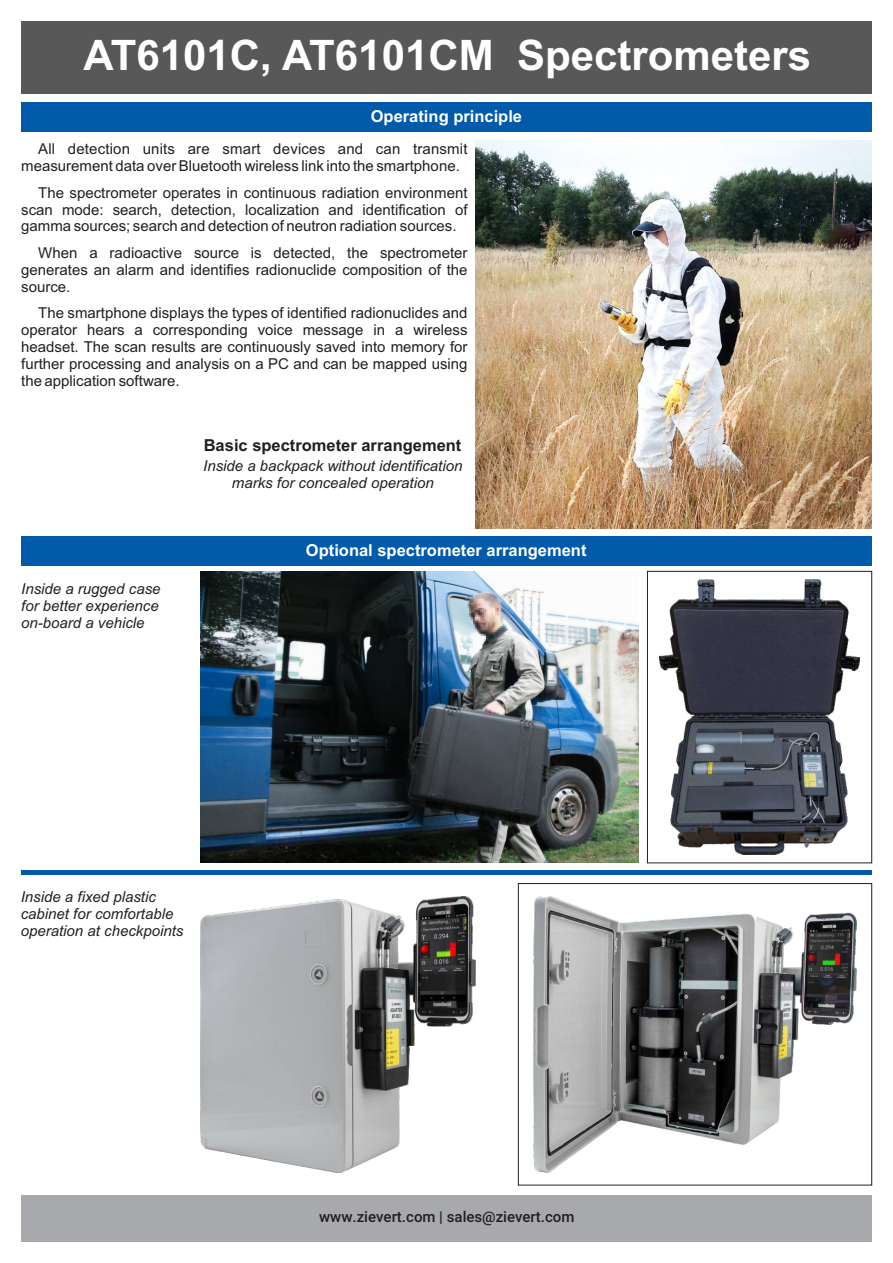
<style>
.page{position:relative;width:893px;height:1263px;background:#fff}
.page>*{position:absolute;margin:0;border:0;box-sizing:border-box;transform-origin:0 0}
.t1{font:700 42px "Arial";color:#fff}
.t2{font:700 16.5px "Arial";color:#fff}
.t3{font:700 16.5px "Arial";color:#231f20}
.t4{font:15px/16.8px "Arial";color:#231f20;text-align:justify}
.t5{font:italic 15px/16.8px "Arial";color:#231f20}
.t6{font:500 15px "Roboto";color:#231f20}
</style>
<div class="page">
<div style="left:21px;top:21px;width:851px;height:73px;background:#585858"></div>
<div style="left:518px;top:883px;width:354px;height:302px;border:1px solid #231f20"></div>
<img style="left:200px;top:896px;width:276px;height:276px">
<img style="left:200px;top:571px;width:439px;height:292px">
<div style="left:21px;top:102px;width:851px;height:30px;background:#015aaa"></div>
<div style="left:21px;top:536px;width:851px;height:30px;background:#015aaa"></div>
<img style="left:476px;top:141px;width:396px;height:388px">
<img style="left:660px;top:579px;width:199px;height:276px">
<div style="left:21px;top:870px;width:851px;height:5px;background:#015aaa"></div>
<div style="left:647px;top:571px;width:225px;height:292px;border:1px solid #231f20"></div>
<img style="left:533px;top:896px;width:324px;height:276px">
<div style="left:21px;top:1195px;width:851px;height:47px;background:#a8a9ad"></div>
<h1 class="t1" style="left:84px;top:40px;width:729px">AT6101C, AT6101CM Spectrometers</h1>
<p class="t2" style="left:371px;top:110px;width:153px">Operating principle</p>
<p class="t4" style="left:21px;top:142px;width:448px;text-indent:17px">All detection units are smart devices and can transmit measurement data over Bluetooth wireless link into the smartphone.</p>
<p class="t4" style="left:21px;top:186px;width:448px;text-indent:17px">The spectrometer operates in continuous radiation environment scan mode: search, detection, localization and identification of gamma sources; search and detection of neutron radiation sources.</p>
<p class="t4" style="left:21px;top:246px;width:448px;text-indent:17px">When a radioactive source is detected, the spectrometer generates an alarm and identifies radionuclide composition of the source.</p>
<p class="t4" style="left:21px;top:306px;width:448px;text-indent:17px">The smartphone displays the types of identified radionuclides and operator hears a corresponding voice message in a wireless headset. The scan results are continuously saved into memory for further processing and analysis on a PC and can be mapped using the application software.</p>
<p class="t3" style="left:204px;top:439px;width:259px">Basic spectrometer arrangement</p>
<p class="t5" style="left:203px;top:459px;width:261px;text-align:center">Inside a backpack without identification marks for concealed operation</p>
<p class="t5" style="left:21px;top:582px;width:141px;text-align:justify">Inside a rugged case for better experience on-board a vehicle</p>
<p class="t5" style="left:21px;top:890px;width:164px">Inside a fixed plastic cabinet for comfortable operation at checkpoints</p>
<p class="t2" style="left:306px;top:544px;width:282px">Optional spectrometer arrangement</p>
<p class="t6" style="left:319px;top:1211px;width:257px">www.zievert.com | sales@zievert.com</p>
</div>
